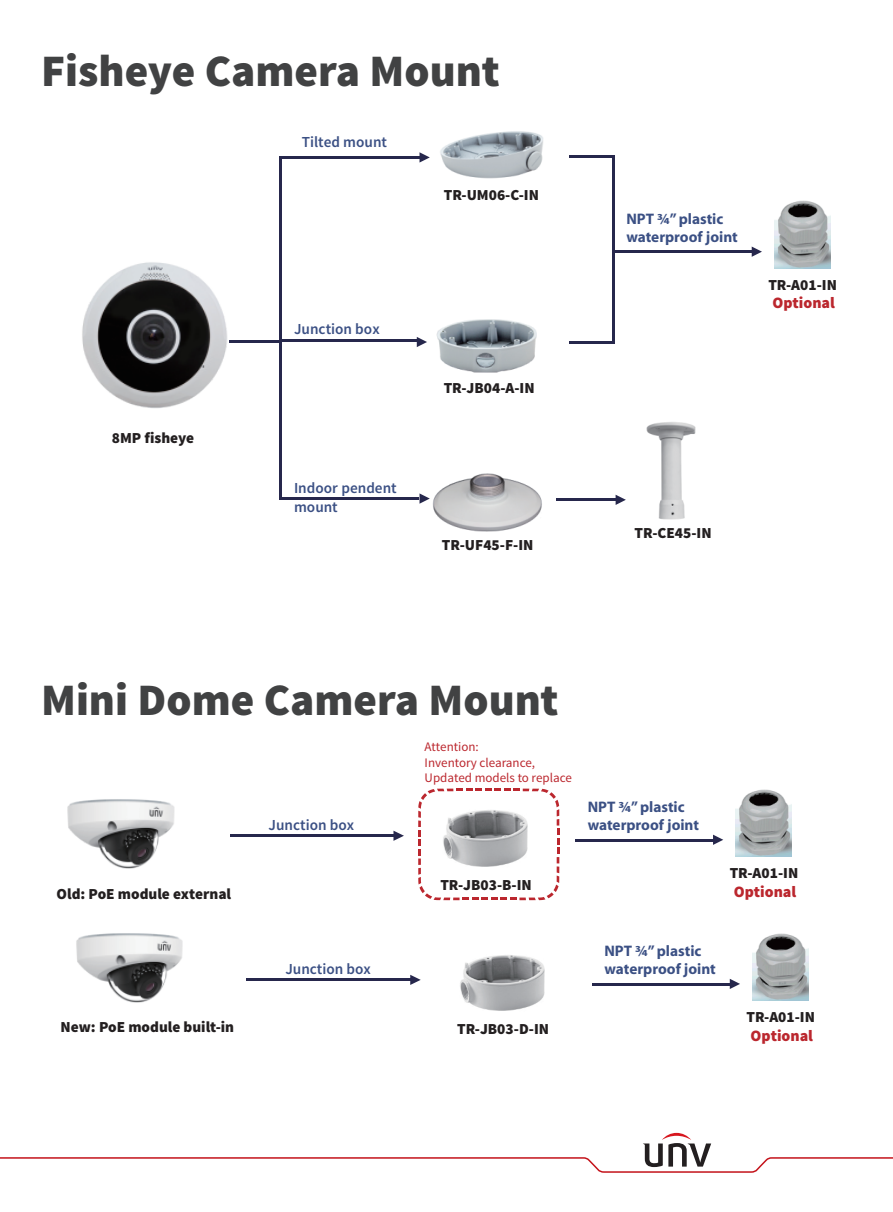
<style>
.page{position:relative;width:893px;height:1212px;background:#fff}
.page>*{position:absolute;margin:0;border:0;box-sizing:border-box;transform-origin:0 0}
.t1{font:900 45px "Source Sans Pro";color:#414243}
.t2{font:900 15.9px "Source Sans Pro";color:#bb272e}
.t3{font:900 15.3px "Source Sans Pro";color:#231f20}
.t4{font:700 15.3px/18.3px "Myriad";color:#3b5084}
.t5{font:600 15.3px/18.3px "Source Sans Pro";color:#3b5084}
.t6{font:13.05px/15.6px "Source Sans Pro";color:#bb272e}
</style>
<div class="page">
<svg style="left:0;top:1133px;width:893px;height:40px"></svg>
<img style="left:82px;top:262px;width:148px;height:147px">
<img style="left:436px;top:319px;width:101px;height:54px">
<svg style="left:419px;top:493px;width:11px;height:11px"></svg>
<svg style="left:419px;top:152px;width:11px;height:11px"></svg>
<svg style="left:417px;top:337px;width:10px;height:10px"></svg>
<svg style="left:616px;top:495px;width:10px;height:10px"></svg>
<hr style="left:280px;top:156px;width:139px;height:3px;background:#26274c">
<hr style="left:280px;top:156px;width:2px;height:344px;background:#26274c">
<hr style="left:230px;top:340px;width:51px;height:2px;background:#26274c">
<img style="left:440px;top:131px;width:103px;height:48px">
<hr style="left:280px;top:339px;width:139px;height:3px;background:#26274c">
<hr style="left:279px;top:497px;width:139px;height:3px;background:#26274c">
<img style="left:433px;top:473px;width:109px;height:59px">
<img style="left:647px;top:422px;width:48px;height:97px">
<hr style="left:556px;top:498px;width:60px;height:3px;background:#26274c">
<img style="left:67px;top:799px;width:108px;height:70px">
<svg style="left:393px;top:831px;width:11px;height:10px"></svg>
<hr style="left:230px;top:834px;width:164px;height:3px;background:#26274c">
<hr style="left:614px;top:251px;width:143px;height:2px;background:#26274c">
<hr style="left:613px;top:156px;width:2px;height:187px;background:#26274c">
<hr style="left:569px;top:156px;width:45px;height:2px;background:#26274c">
<hr style="left:569px;top:341px;width:46px;height:2px;background:#26274c">
<img style="left:774px;top:200px;width:56px;height:69px">
<svg style="left:752px;top:247px;width:10px;height:10px"></svg>
<hr style="left:575px;top:839px;width:143px;height:2px;background:#26274c">
<img style="left:736px;top:789px;width:56px;height:68px">
<svg style="left:713px;top:835px;width:10px;height:10px"></svg>
<img style="left:76px;top:933px;width:107px;height:70px">
<svg style="left:418px;top:788px;width:141px;height:112px"></svg>
<svg style="left:410px;top:975px;width:11px;height:10px"></svg>
<hr style="left:246px;top:978px;width:165px;height:3px;background:#26274c">
<img style="left:460px;top:955px;width:84px;height:56px">
<hr style="left:592px;top:983px;width:143px;height:2px;background:#26274c">
<img style="left:752px;top:933px;width:57px;height:68px">
<svg style="left:730px;top:979px;width:10px;height:10px"></svg>
<h1 class="t1" style="left:41px;top:42px;width:460px">Fisheye Camera Mount</h1>
<p class="t3" style="left:112px;top:428px;width:84px">8MP fisheye</p>
<p class="t5" style="left:302px;top:133px;width:87px">Tilted mount</p>
<p class="t3" style="left:444px;top:185px;width:97px">TR-UM06-C-IN</p>
<p class="t5" style="left:294px;top:320px;width:87px">Junction box</p>
<p class="t5" style="left:294px;top:480px;width:104px">Indoor pendent mount</p>
<p class="t3" style="left:444px;top:377px;width:93px">TR-JB04-A-IN</p>
<p class="t3" style="left:442px;top:535px;width:93px">TR-UF45-F-IN</p>
<p class="t4" style="left:626px;top:210px;width:113px">NPT ¾” plastic waterproof joint</p>
<p class="t3" style="left:768px;top:275px;width:70px">TR-A01-IN</p>
<p class="t2" style="left:772px;top:293px;width:64px">Optional</p>
<p class="t3" style="left:634px;top:523px;width:79px">TR-CE45-IN</p>
<h1 class="t1" style="left:41px;top:671px;width:519px">Mini Dome Camera Mount</h1>
<p class="t5" style="left:269px;top:816px;width:87px">Junction box</p>
<p class="t6" style="left:425px;top:739px;width:149px">Attention:<br>Inventory clearance,<br>Updated models to replace</p>
<p class="t4" style="left:588px;top:798px;width:113px">NPT ¾” plastic waterproof joint</p>
<p class="t3" style="left:730px;top:863px;width:70px">TR-A01-IN</p>
<p class="t3" style="left:440px;top:875px;width:93px">TR-JB03-B-IN</p>
<p class="t3" style="left:57px;top:884px;width:176px">Old: PoE module external</p>
<p class="t2" style="left:734px;top:881px;width:64px">Optional</p>
<p class="t3" style="left:61px;top:1017px;width:175px">New: PoE module built-in</p>
<p class="t5" style="left:285px;top:960px;width:87px">Junction box</p>
<p class="t3" style="left:457px;top:1019px;width:93px">TR-JB03-D-IN</p>
<p class="t4" style="left:604px;top:942px;width:113px">NPT ¾” plastic waterproof joint</p>
<p class="t3" style="left:746px;top:1007px;width:70px">TR-A01-IN</p>
<p class="t2" style="left:750px;top:1025px;width:64px">Optional</p>
</div>
